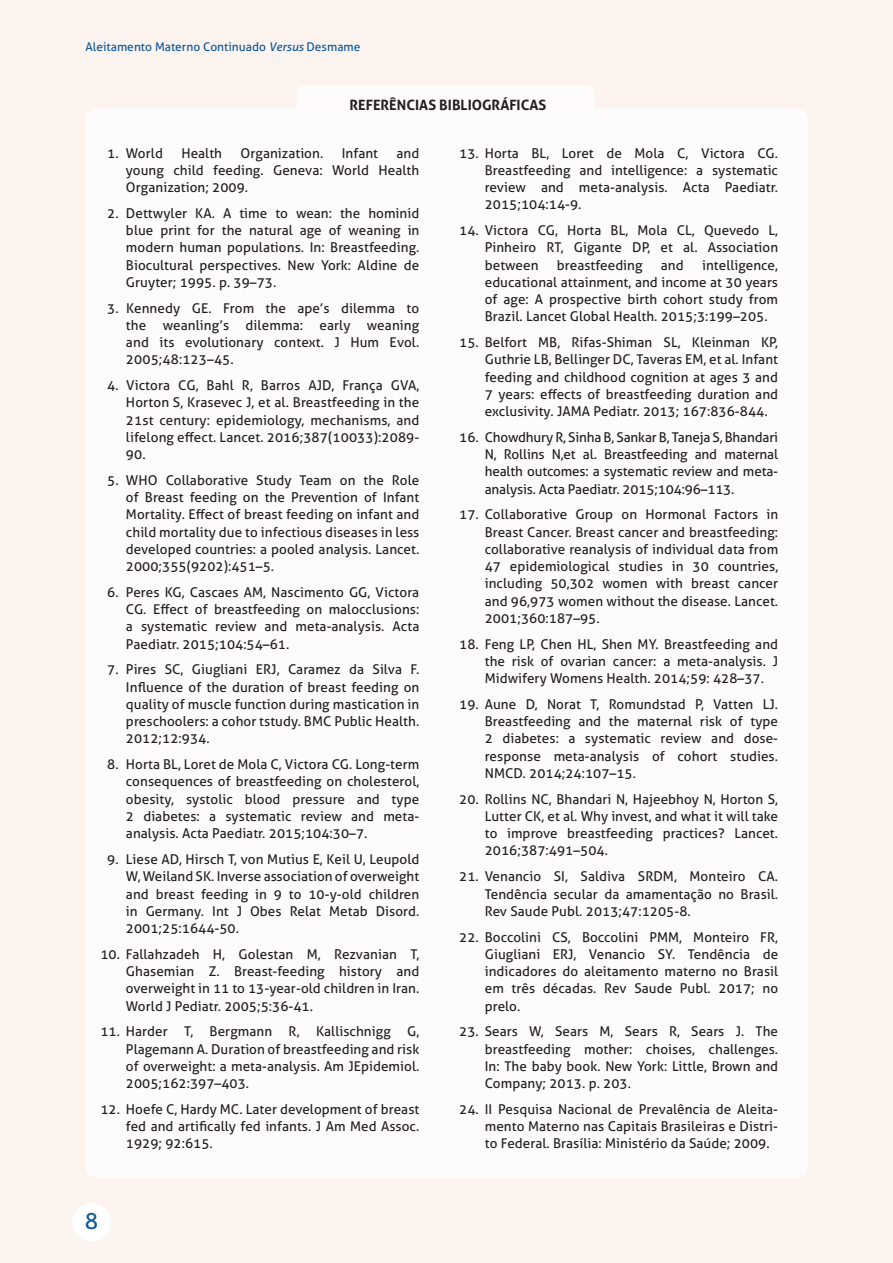
<style>
.page{position:relative;width:893px;height:1263px;background:#fdf3ef}
.page>*{position:absolute;margin:0;border:0;box-sizing:border-box;transform-origin:0 0}
.t1{font:22.5px "Aller";color:#0c5896}
.t2{font:700 14.25px "Aller";color:#231f20}
.t3{font:13.5px/17.2px "Aller";letter-spacing:.005em;color:#231f20;text-align:justify}
.t4{font:12px "Aller";color:#0c5896}
.s1{font-style:italic}
</style>
<div class="page">
<div style="left:72px;top:1203px;width:39px;height:39px;background:#fff;border-radius:50%"></div>
<div style="left:297px;top:85px;width:297px;height:23px;background:#fefcfb"></div>
<div style="left:85px;top:108px;width:723px;height:1070px;background:#fefcfb;border-radius:13px"></div>
<p class="t4" style="left:85px;top:39px;width:276px">Aleitamento Materno Continuado <span class="s1">Versus</span> Desmame</p>
<p class="t2" style="left:350px;top:97px;width:198px">REFERÊNCIAS BIBLIOGRÁFICAS</p>
<p class="t3" style="left:485px;top:144px;width:295px;text-indent:-26px">13. Horta BL, Loret de Mola C, Victora CG.<br>Breastfeeding and intelligence: a systematic review and meta-analysis. Acta Paediatr.<br>2015;104:14-9.</p>
<p class="t3" style="left:485px;top:222px;width:295px;text-indent:-26px">14. Victora CG, Horta BL, Mola CL, Quevedo L, Pinheiro RT, Gigante DP, et al. Association between</p>
<p class="t3" style="left:107px;top:144px;width:57px">1. World</p>
<p class="t3" style="left:181px;top:144px;width:42px">Health</p>
<p class="t3" style="left:241px;top:144px;width:84px">Organization.</p>
<p class="t3" style="left:342px;top:144px;width:38px">Infant</p>
<p class="t3" style="left:126px;top:144px;width:295px;text-indent:271px">and young child feeding. Geneva: World Health Organization; 2009.</p>
<p class="t3" style="left:126px;top:205px;width:295px;text-indent:-19px">2. Dettwyler KA. A time to wean: the hominid blue print for the natural age of weaning in modern human populations. In: Breastfeeding.<br>Biocultural perspectives. New York: Aldine de Gruyter; 1995. p. 39–73.</p>
<p class="t3" style="left:126px;top:299px;width:295px;text-indent:-19px">3. Kennedy GE. From the ape’s dilemma to the weanling’s dilemma: early weaning and its evolutionary context. J Hum Evol.<br>2005;48:123–45.</p>
<p class="t3" style="left:126px;top:377px;width:295px;text-indent:-19px">4. Victora CG, Bahl R, Barros AJD, França GVA, Horton S, Krasevec J, et al. Breastfeeding in the 21st century: epidemiology, mechanisms, and lifelong effect. Lancet. 2016;387(10033):2089- 90.</p>
<p class="t3" style="left:126px;top:472px;width:295px;text-indent:-19px">5. WHO Collaborative Study Team on the Role of Breast feeding on the Prevention of Infant Mortality. Effect of breast feeding on infant and child mortality due to infectious diseases in less developed countries: a pooled analysis. Lancet.<br>2000;355(9202):451–5.</p>
<p class="t3" style="left:126px;top:584px;width:295px;text-indent:-19px">6. Peres KG, Cascaes AM, Nascimento GG, Victora CG. Effect of breastfeeding on malocclusions: a systematic review and meta-analysis. Acta Paediatr. 2015;104:54–61.</p>
<p class="t3" style="left:126px;top:661px;width:295px;text-indent:-19px">7. Pires SC, Giugliani ERJ, Caramez da Silva F.<br>Influence of the duration of breast feeding on quality of muscle function during mastication in preschoolers: a cohor tstudy. BMC Public Health.<br>2012;12:934.</p>
<p class="t3" style="left:126px;top:756px;width:295px;text-indent:-19px">8. Horta BL, Loret de Mola C, Victora CG. Long-term consequences of breastfeeding on cholesterol, obesity, systolic blood pressure and type 2 diabetes: a systematic review and meta&shy;analysis. Acta Paediatr. 2015;104:30–7.</p>
<p class="t3" style="left:126px;top:851px;width:295px;text-indent:-19px">9. Liese AD, Hirsch T, von Mutius E, Keil U, Leupold W, Weiland SK. Inverse association of overweight and breast feeding in 9 to 10-y-old children in Germany. Int J Obes Relat Metab Disord.<br>2001;25:1644-50.</p>
<p class="t3" style="left:126px;top:945px;width:295px;text-indent:-26px">10. Fallahzadeh H, Golestan M, Rezvanian T, Ghasemian Z. Breast-feeding history and overweight in 11 to 13-year-old children in Iran.<br>World J Pediatr. 2005;5:36-41.</p>
<p class="t3" style="left:126px;top:1023px;width:295px;text-indent:-26px">11. Harder T, Bergmann R, Kallischnigg G, Plagemann A. Duration of breastfeeding and risk of overweight: a meta-analysis. Am JEpidemiol.<br>2005;162:397–403.</p>
<p class="t3" style="left:126px;top:1100px;width:295px;text-indent:-26px">12. Hoefe C, Hardy MC. Later development of breast fed and artifically fed infants. J Am Med Assoc.<br>1929; 92:615.</p>
<p class="t3" style="left:557px;top:256px;width:87px">breastfeeding</p>
<p class="t3" style="left:661px;top:256px;width:24px">and</p>
<p class="t3" style="left:485px;top:256px;width:295px;text-indent:217px">intelligence, educational attainment, and income at 30 years of age: A prospective birth cohort study from Brazil. Lancet Global Health. 2015;3:199–205.</p>
<p class="t3" style="left:485px;top:334px;width:295px;text-indent:-26px">15. Belfort MB, Rifas-Shiman SL, Kleinman KP, Guthrie LB, Bellinger DC, Taveras EM, et al. Infant feeding and childhood cognition at ages 3 and 7 years: effects of breastfeeding duration and exclusivity. JAMA Pediatr. 2013; 167:836-844.</p>
<p class="t3" style="left:485px;top:429px;width:295px;text-indent:-26px">16. Chowdhury R, Sinha B, Sankar B, Taneja S, Bhandari N, Rollins N,et al. Breastfeeding and maternal health outcomes: a systematic review and meta&shy;analysis. Acta Paediatr. 2015;104:96–113.</p>
<p class="t3" style="left:485px;top:506px;width:295px;text-indent:-26px">17. Collaborative Group on Hormonal Factors in Breast Cancer. Breast cancer and breastfeeding: collaborative reanalysis of individual data from 47 epidemiological studies in 30 countries, including 50,302 women with breast cancer and 96,973 women without the disease. Lancet.<br>2001;360:187–95.</p>
<p class="t3" style="left:485px;top:635px;width:295px;text-indent:-26px">18. Feng LP, Chen HL, Shen MY. Breastfeeding and the risk of ovarian cancer: a meta-analysis. J Midwifery Womens Health. 2014;59: 428–37.</p>
<p class="t3" style="left:485px;top:696px;width:295px;text-indent:-26px">19. Aune D, Norat T, Romundstad P, Vatten LJ.<br>Breastfeeding and the maternal risk of type 2 diabetes: a systematic review and dose&shy;response meta-analysis of cohort studies.<br>NMCD. 2014;24:107–15.</p>
<p class="t3" style="left:485px;top:790px;width:295px;text-indent:-26px">20. Rollins NC, Bhandari N, Hajeebhoy N, Horton S, Lutter CK, et al. Why invest, and what it will take to improve breastfeeding practices? Lancet.<br>2016;387:491–504.</p>
<p class="t3" style="left:485px;top:868px;width:295px;text-indent:-26px">21. Venancio SI, Saldiva SRDM, Monteiro CA.<br>Tendência secular da amamentação no Brasil.<br>Rev Saude Publ. 2013;47:1205-8.</p>
<p class="t3" style="left:485px;top:928px;width:295px;text-indent:-26px">22. Boccolini CS, Boccolini PMM, Monteiro FR, Giugliani ERJ, Venancio SY. Tendência de indicadores do aleitamento materno no Brasil em três décadas. Rev Saude Publ. 2017; no prelo.</p>
<p class="t3" style="left:485px;top:1023px;width:295px;text-indent:-26px">23. Sears W, Sears M, Sears R, Sears J. The breastfeeding mother: choises, challenges.<br>In: The baby book. New York: Little, Brown and Company; 2013. p. 203.</p>
<p class="t3" style="left:485px;top:1100px;width:295px;text-indent:-26px">24. II Pesquisa Nacional de Prevalência de Aleita&shy;mento Materno nas Capitais Brasileiras e Distri&shy;to Federal. Brasília: Ministério da Saúde; 2009.</p>
<h1 class="t1" style="left:85px;top:1207px;width:15px">8</h1>
</div>
